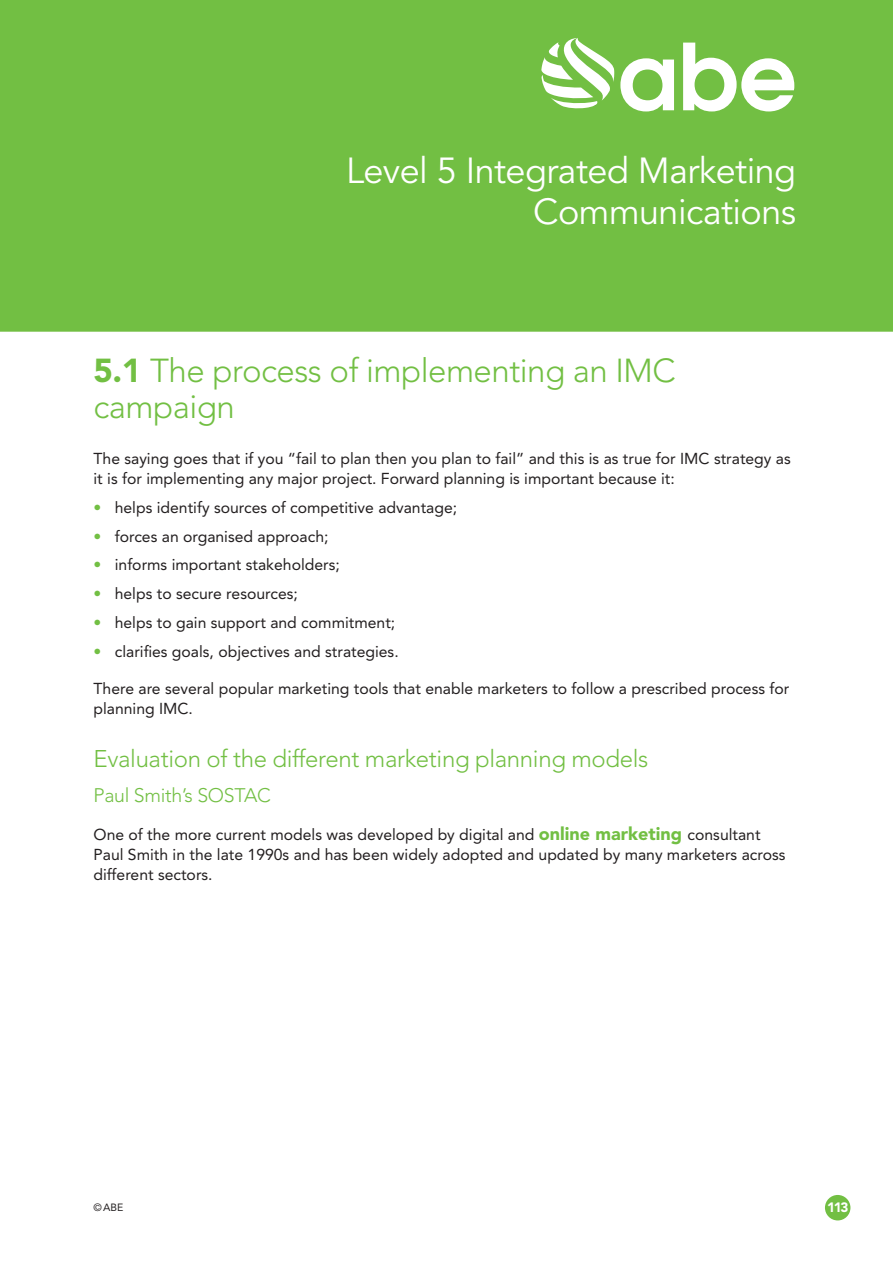
<style>
.page{position:relative;width:893px;height:1263px;background:#72bf43}
.page>*{position:absolute;margin:0;border:0;box-sizing:border-box;transform-origin:0 0}
.t1{font:36px/40.5px "Avenir LT Std";letter-spacing:-.015em;color:#fff;text-align:right}
.t2{font:300 33px/36px "Avenir LT Std";letter-spacing:-.015em;color:#72bf43}
.t3{font:300 24px "Avenir LT Std";letter-spacing:-.015em;color:#72bf43}
.t4{font:300 19.5px "Avenir LT Std";letter-spacing:-.015em;color:#72bf43}
.t5{font:15.75px/20.2px "Avenir LT Std";color:#231f20}
.t6{font:900 13.5px "Avenir LT Std";color:#fff}
.t7{font:10.5px "Avenir LT Std";color:#231f20}
.s1{font-weight:900}
.s2{color:#72bf43}
.s3{font-weight:900;font-size:18px;color:#72bf43}
</style>
<div class="page">
<div style="left:0;top:332px;width:893px;height:931px;background:#fff"></div>
<svg style="left:541px;top:38px;width:73px;height:71px"></svg>
<svg style="left:620px;top:58px;width:54px;height:53px"></svg>
<svg style="left:683px;top:43px;width:111px;height:68px"></svg>
<div style="left:825px;top:1195px;width:25px;height:25px;background:#72bf43;border-radius:50%"></div>
<p class="t1" style="left:346px;top:152px;width:452px">Level 5 Integrated Marketing<br>Communications</p>
<p class="t2" style="left:94px;top:353px;width:584px"><span class="s1">5.1</span> The process of implementing an IMC campaign</p>
<p class="t5" style="left:94px;top:448px;width:699px">The saying goes that if you “fail to plan then you plan to fail” and this is as true for IMC strategy as it is for implementing any major project. Forward planning is important because it:</p>
<p class="t5" style="left:94px;top:497px;width:365px"><span class="s2">•</span> helps identify sources of competitive advantage;</p>
<p class="t5" style="left:94px;top:526px;width:236px"><span class="s2">•</span> forces an organised approach;</p>
<p class="t5" style="left:94px;top:555px;width:248px"><span class="s2">•</span> informs important stakeholders;</p>
<p class="t5" style="left:94px;top:584px;width:206px"><span class="s2">•</span> helps to secure resources;</p>
<p class="t5" style="left:94px;top:612px;width:303px"><span class="s2">•</span> helps to gain support and commitment;</p>
<p class="t5" style="left:94px;top:641px;width:307px"><span class="s2">•</span> clarifies goals, objectives and strategies.</p>
<p class="t5" style="left:94px;top:678px;width:697px">There are several popular marketing tools that enable marketers to follow a prescribed process for planning IMC.</p>
<p class="t3" style="left:94px;top:744px;width:556px">Evaluation of the different marketing planning models</p>
<p class="t4" style="left:94px;top:784px;width:179px">Paul Smith’s SOSTAC</p>
<p class="t5" style="left:94px;top:824px;width:693px">One of the more current models was developed by digital and <span class="s3">online marketing</span> consultant<br>Paul Smith in the late 1990s and has been widely adopted and updated by many marketers across different sectors.</p>
<p class="t7" style="left:94px;top:1202px;width:31px">©ABE</p>
<p class="t6" style="left:827px;top:1199px;width:23px">113</p>
</div>
